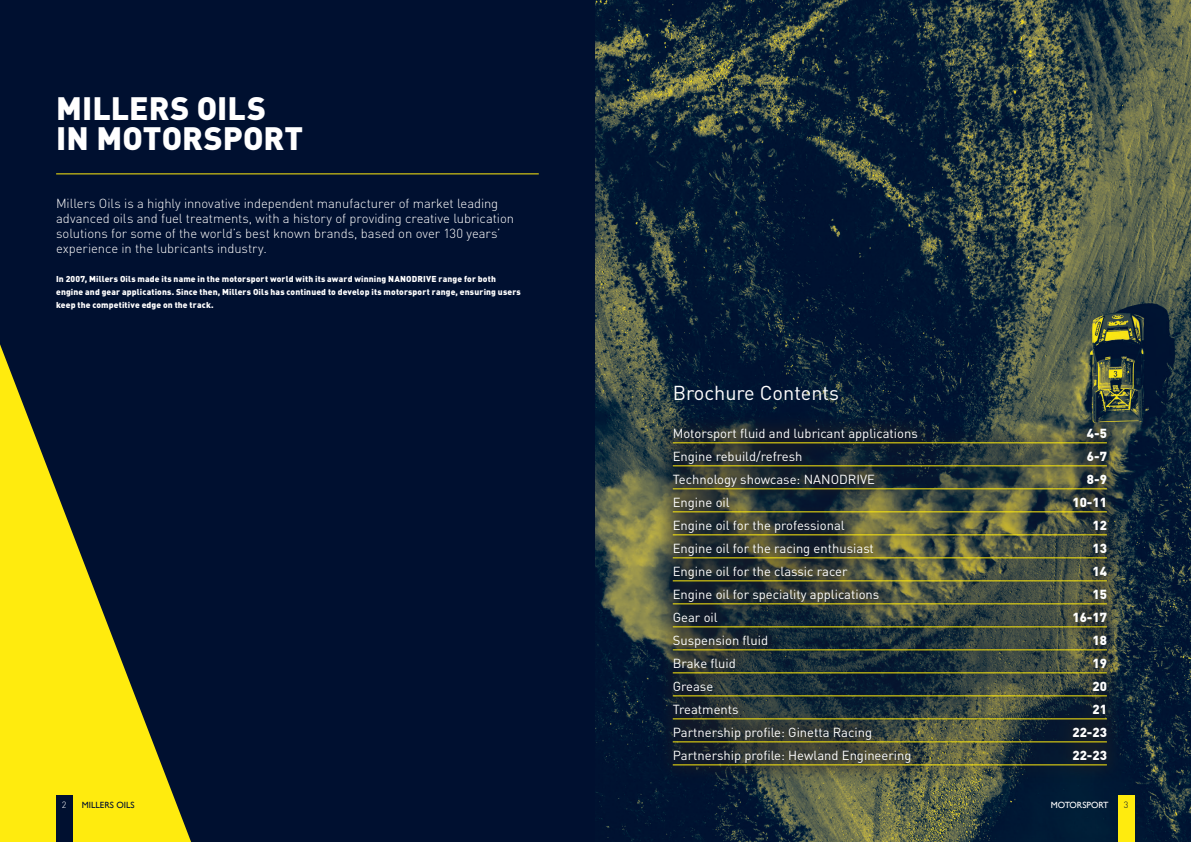
<style>
.page{position:relative;width:1191px;height:842px;background:#001030}
.page>*{position:absolute;margin:0;border:0;box-sizing:border-box;transform-origin:0 0}
.t1{font:900 32px/30px "DIN Pro";color:#fff}
.Sub-Heading{font:19.9px "DIN Pro";color:#fff}
.Sub-Heading-2{font:13px "DIN Pro";color:#fff}
.t2{font:300 13px/15px "DIN Pro";letter-spacing:-.005em;color:#fff}
.Sub-Heading-3{font:900 13px "DIN Pro";color:#fff}
.t3{font:9px "Gill Sans";color:#001030}
.t4{font:9px "Gill Sans";color:#fff}
.t5{font:300 9px "DIN Pro";color:#fff}
.t6{font:300 9px "DIN Pro";color:#001030}
.t7{font:900 8.5px/13px "DIN Pro";letter-spacing:.015em;color:#fff}
</style>
<div class="page">
<img style="left:595px;top:0;width:596px;height:842px">
<svg style="left:0;top:344px;width:191px;height:498px"></svg>
<div style="left:1118px;top:795px;width:16px;height:47px;background:#ffeb0e"></div>
<div style="left:56px;top:795px;width:16px;height:47px;background:#001030"></div>
<hr style="left:56px;top:173px;width:483px;height:1px;background:#ffeb0e">
<div style="left:655px;top:410px;width:470px;height:374px;background:#231f20;opacity:.75"></div>
<hr style="left:673px;top:442px;width:434px;height:1px;background:#ffeb0e">
<hr style="left:673px;top:465px;width:434px;height:1px;background:#ffeb0e">
<hr style="left:673px;top:488px;width:434px;height:1px;background:#ffeb0e">
<hr style="left:673px;top:511px;width:434px;height:1px;background:#ffeb0e">
<hr style="left:673px;top:534px;width:434px;height:1px;background:#ffeb0e">
<hr style="left:673px;top:557px;width:434px;height:1px;background:#ffeb0e">
<hr style="left:673px;top:580px;width:434px;height:1px;background:#ffeb0e">
<hr style="left:673px;top:603px;width:434px;height:1px;background:#ffeb0e">
<hr style="left:673px;top:626px;width:434px;height:1px;background:#ffeb0e">
<hr style="left:673px;top:649px;width:434px;height:1px;background:#ffeb0e">
<hr style="left:673px;top:672px;width:434px;height:1px;background:#ffeb0e">
<hr style="left:673px;top:695px;width:434px;height:1px;background:#ffeb0e">
<hr style="left:673px;top:718px;width:434px;height:1px;background:#ffeb0e">
<hr style="left:673px;top:741px;width:434px;height:1px;background:#ffeb0e">
<hr style="left:673px;top:764px;width:434px;height:1px;background:#ffeb0e">
<p class="t1" style="left:56px;top:92px;width:248px">MILLERS OILS<br>IN MOTORSPORT</p>
<p class="t2" style="left:56px;top:195px;width:459px">Millers Oils is a highly innovative independent manufacturer of market leading advanced oils and fuel treatments, with a history of providing creative lubrication solutions for some of the world’s best known brands, based on over 130 years’ experience in the lubricants industry.</p>
<p class="t7" style="left:56px;top:272px;width:466px">In 2007, Millers Oils made its name in the motorsport world with its award winning NANODRIVE range for both engine and gear applications. Since then, Millers Oils has continued to develop its motorsport range, ensuring users keep the competitive edge on the track.</p>
<p class="Sub-Heading" style="left:673px;top:379px;width:168px">Brochure Contents</p>
<p class="Sub-Heading-2" style="left:673px;top:424px;width:246px">Motorsport fluid and lubricant applications</p>
<p class="Sub-Heading-3" style="left:1087px;top:424px;width:21px">4-5</p>
<p class="Sub-Heading-2" style="left:673px;top:447px;width:131px">Engine rebuild/refresh</p>
<p class="Sub-Heading-3" style="left:1087px;top:447px;width:21px">6-7</p>
<p class="Sub-Heading-2" style="left:673px;top:470px;width:204px">Technology showcase: NANODRIVE</p>
<p class="Sub-Heading-3" style="left:1087px;top:470px;width:21px">8-9</p>
<p class="Sub-Heading-2" style="left:673px;top:493px;width:58px">Engine oil</p>
<p class="Sub-Heading-3" style="left:1072px;top:493px;width:36px">10-11</p>
<p class="Sub-Heading-2" style="left:673px;top:516px;width:173px">Engine oil for the professional</p>
<p class="Sub-Heading-3" style="left:1092px;top:516px;width:16px">12</p>
<p class="Sub-Heading-2" style="left:673px;top:539px;width:203px">Engine oil for the racing enthusiast</p>
<p class="Sub-Heading-3" style="left:1092px;top:539px;width:16px">13</p>
<p class="Sub-Heading-2" style="left:673px;top:562px;width:176px">Engine oil for the classic racer</p>
<p class="Sub-Heading-3" style="left:1092px;top:562px;width:16px">14</p>
<p class="Sub-Heading-2" style="left:673px;top:585px;width:208px">Engine oil for speciality applications</p>
<p class="Sub-Heading-3" style="left:1092px;top:585px;width:16px">15</p>
<p class="Sub-Heading-2" style="left:673px;top:608px;width:46px">Gear oil</p>
<p class="Sub-Heading-3" style="left:1072px;top:608px;width:36px">16-17</p>
<p class="Sub-Heading-2" style="left:673px;top:631px;width:97px">Suspension fluid</p>
<p class="Sub-Heading-3" style="left:1092px;top:631px;width:16px">18</p>
<p class="Sub-Heading-2" style="left:673px;top:654px;width:65px">Brake fluid</p>
<p class="Sub-Heading-3" style="left:1092px;top:654px;width:16px">19</p>
<p class="Sub-Heading-2" style="left:673px;top:677px;width:42px">Grease</p>
<p class="Sub-Heading-3" style="left:1092px;top:677px;width:16px">20</p>
<p class="Sub-Heading-2" style="left:673px;top:700px;width:67px">Treatments</p>
<p class="Sub-Heading-3" style="left:1092px;top:700px;width:16px">21</p>
<p class="Sub-Heading-2" style="left:673px;top:723px;width:201px">Partnership profile: Ginetta Racing</p>
<p class="Sub-Heading-3" style="left:1072px;top:723px;width:36px">22-23</p>
<p class="Sub-Heading-2" style="left:673px;top:746px;width:240px">Partnership profile: Hewland Engineering</p>
<p class="Sub-Heading-3" style="left:1072px;top:746px;width:36px">22-23</p>
<p class="t5" style="left:62px;top:798px;width:6px">2</p>
<p class="t3" style="left:82px;top:799px;width:54px">MILLERS OILS</p>
<p class="t4" style="left:1050px;top:799px;width:59px">MOTORSPORT</p>
<p class="t6" style="left:1123px;top:798px;width:6px">3</p>
</div>
